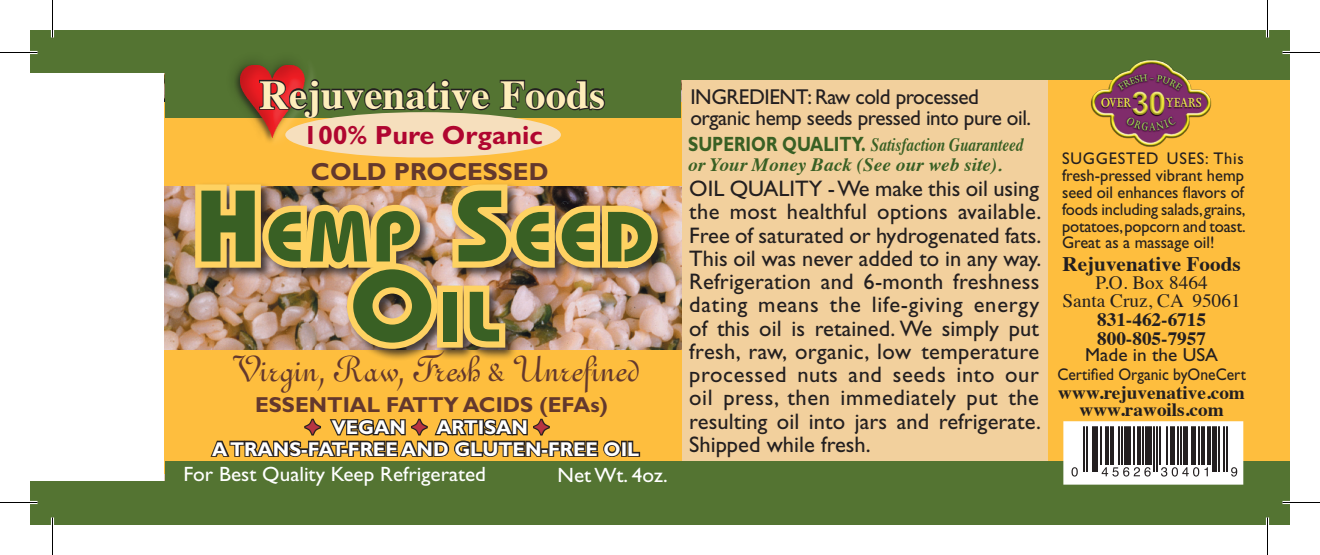
<style>
.page{position:relative;width:1320px;height:555px;background:#fff}
.page>*{position:absolute;margin:0;border:0;box-sizing:border-box;transform-origin:0 0}
.t1{font:700 70.75px/80px "Bauhaus";letter-spacing:.07em;color:#396024;text-align:center;scale:1.08 1}
.t2{font:700 41px "Times";color:#feedbb}
.t3{font:40.25px "Gando BT";color:#63382d}
.t4{font:700 26.25px "Gill Sans";color:#b00630}
.t5{font:700 24.75px "Gill Sans";color:#63382d}
.t6{font:22.5px/23.2px "Gill Sans";letter-spacing:.005em;color:#231f20;text-align:justify}
.t7{font:700 21.75px "Gill Sans";color:#63382d}
.t8{font:21.5px/20.8px "Gill Sans";letter-spacing:-.02em;color:#231f20}
.t9{font:20.75px "Gill Sans";color:#fff}
.t10{font:700 20.75px "Times";color:#231f20}
.t11{font:700 20px "Gill Sans";color:#fff}
.t12{font:italic 700 18.75px/20.8px "Times";color:#396024;scale:.81 1}
.t13{font:700 18.75px/18.8px "Times";color:#231f20}
.t14{font:18.75px/17.8px "Times";color:#231f20;text-align:center}
.t15{font:18.75px "Gill Sans";color:#231f20}
.t16{font:17px/17px "Gill Sans";letter-spacing:-.01em;color:#231f20;text-align:justify}
.t17{font:17px "Gill Sans";letter-spacing:-.01em;color:#231f20;scale:.92 1}
.s1{font-size:101.25px}
.s2{font-family:"Gill Sans";font-style:normal;font-size:20.75px}
</style>
<div class="page">
<div style="left:668px;top:64px;width:396px;height:414px;background:#f2d09d"></div>
<img style="left:164px;top:72px;width:517px;height:409px">
<div style="left:164px;top:351px;width:517px;height:123px;background:#febe3e"></div>
<div style="left:164px;top:102px;width:517px;height:84px;background:#febe3e"></div>
<div style="left:1048px;top:77px;width:242px;height:395px;background:#febe3e"></div>
<div style="left:166px;top:462px;width:1124px;height:63px;background:#547432"></div>
<div style="left:622px;top:30px;width:668px;height:49px;background:#547432"></div>
<div style="left:165px;top:30px;width:516px;height:88px;background:#547432"></div>
<div style="left:285px;top:112px;width:276px;height:45px;background:#f6dfbd;border-radius:50%"></div>
<img style="left:1084px;top:60px;width:132px;height:87px">
<div style="left:258px;top:54px;width:61px;height:97px;background:#fff;opacity:.11"></div>
<div style="left:226px;top:51px;width:81px;height:94px;background:#231f20;opacity:.9"></div>
<svg style="left:258px;top:78px;width:234px;height:53px"></svg>
<svg style="left:499px;top:79px;width:106px;height:32px"></svg>
<div style="left:194px;top:182px;width:476px;height:179px;background:#231f20;opacity:.81"></div>
<img style="left:189px;top:182px;width:475px;height:173px">
<div style="left:30px;top:30px;width:147px;height:42px;background:#547432"></div>
<div style="left:30px;top:481px;width:147px;height:44px;background:#547432"></div>
<div style="left:1066px;top:424px;width:175px;height:58px;background:#fff"></div>
<svg style="left:1072px;top:467px;width:6px;height:10px"></svg>
<hr style="left:1083px;top:424px;width:2px;height:47px;background:#231f20">
<hr style="left:1086px;top:424px;width:2px;height:47px;background:#231f20">
<hr style="left:1092px;top:424px;width:3px;height:47px;background:#231f20">
<hr style="left:1097px;top:424px;width:1px;height:47px;background:#231f20">
<hr style="left:1100px;top:424px;width:1px;height:41px;background:#231f20">
<hr style="left:1106px;top:424px;width:3px;height:41px;background:#231f20">
<hr style="left:1110px;top:424px;width:3px;height:41px;background:#231f20">
<hr style="left:1118px;top:424px;width:2px;height:41px;background:#231f20">
<hr style="left:1121px;top:424px;width:2px;height:41px;background:#231f20">
<div style="left:1124px;top:424px;width:6px;height:41px;background:#231f20"></div>
<hr style="left:1133px;top:424px;width:2px;height:41px;background:#231f20">
<hr style="left:1138px;top:424px;width:3px;height:41px;background:#231f20">
<svg style="left:1102px;top:467px;width:49px;height:10px"></svg>
<hr style="left:1142px;top:424px;width:2px;height:41px;background:#231f20">
<div style="left:1145px;top:424px;width:6px;height:41px;background:#231f20"></div>
<hr style="left:1153px;top:424px;width:2px;height:47px;background:#231f20">
<hr style="left:1156px;top:424px;width:2px;height:47px;background:#231f20">
<hr style="left:1159px;top:424px;width:2px;height:41px;background:#231f20">
<hr style="left:1167px;top:424px;width:1px;height:41px;background:#231f20">
<hr style="left:1170px;top:424px;width:4px;height:41px;background:#231f20">
<hr style="left:1177px;top:424px;width:2px;height:41px;background:#231f20">
<hr style="left:1180px;top:424px;width:2px;height:41px;background:#231f20">
<div style="left:1183px;top:424px;width:5px;height:41px;background:#231f20"></div>
<svg style="left:1161px;top:467px;width:38px;height:10px"></svg>
<div style="left:1191px;top:424px;width:5px;height:41px;background:#231f20"></div>
<hr style="left:1199px;top:424px;width:1px;height:41px;background:#231f20">
<svg style="left:1205px;top:467px;width:3px;height:9px"></svg>
<hr style="left:1202px;top:424px;width:3px;height:41px;background:#231f20">
<hr style="left:1208px;top:424px;width:3px;height:41px;background:#231f20">
<div style="left:1212px;top:424px;width:5px;height:47px;background:#231f20"></div>
<hr style="left:1218px;top:424px;width:2px;height:47px;background:#231f20">
<hr style="left:1223px;top:424px;width:2px;height:47px;background:#231f20">
<hr style="left:1226px;top:424px;width:2px;height:47px;background:#231f20">
<svg style="left:1231px;top:467px;width:6px;height:10px"></svg>
<div style="left:1063px;top:421px;width:180px;height:64px;border:5px solid #fff"></div>
<hr style="left:0;top:51px;width:38px;height:3px;background:#fff">
<hr style="left:1282px;top:51px;width:38px;height:3px;background:#fff">
<hr style="left:0;top:501px;width:38px;height:3px;background:#fff">
<hr style="left:1282px;top:501px;width:38px;height:3px;background:#fff">
<hr style="left:51px;top:0;width:3px;height:38px;background:#fff">
<hr style="left:51px;top:518px;width:3px;height:37px;background:#fff">
<hr style="left:1266px;top:0;width:3px;height:38px;background:#fff">
<hr style="left:1266px;top:518px;width:3px;height:37px;background:#fff">
<hr style="left:0;top:52px;width:38px;height:1px;background:#000">
<hr style="left:1282px;top:52px;width:38px;height:1px;background:#000">
<hr style="left:0;top:502px;width:38px;height:1px;background:#000">
<hr style="left:1282px;top:502px;width:38px;height:1px;background:#000">
<hr style="left:52px;top:0;width:1px;height:38px;background:#000">
<hr style="left:52px;top:518px;width:1px;height:37px;background:#000">
<hr style="left:1267px;top:0;width:1px;height:38px;background:#000">
<hr style="left:1267px;top:518px;width:1px;height:37px;background:#000">
<svg style="left:210px;top:418px;width:431px;height:39px"></svg>
<h2 class="t2" style="left:259px;top:56px;width:347px">Rejuvenative Foods</h2>
<p class="t4" style="left:303px;top:120px;width:241px">100% PURE ORGANIC</p>
<p class="t5" style="left:311px;top:157px;width:236px">COLD PROCESSED</p>
<h1 class="t1" style="left:195px;top:195px;width:428px"><span class="s1">H</span>EMP <span class="s1">S</span>EED<br><span class="s1">O</span>IL</h1>
<h3 class="t3" style="left:230px;top:345px;width:411px">Virgin, Raw, Fresh &amp; Unrefined</h3>
<p class="t7" style="left:255px;top:392px;width:87px">ESSENTIAL</p>
<p class="t7" style="left:386px;top:392px;width:29px">FATTY</p>
<p class="t7" style="left:463px;top:392px;width:147px">ACI DS (EFAS)</p>
<p class="t11" style="left:332px;top:415px;width:76px">VEGAN</p>
<p class="t11" style="left:436px;top:415px;width:13px">ARTI</p>
<p class="t11" style="left:484px;top:415px;width:45px">SAN</p>
<p class="t11" style="left:212px;top:437px;width:33px">ATRA</p>
<p class="t11" style="left:273px;top:437px;width:100px">NS-FAT-FREE</p>
<p class="t11" style="left:401px;top:437px;width:83px">AND GLUTE</p>
<p class="t11" style="left:525px;top:437px;width:48px">N-FREE</p>
<p class="t11" style="left:604px;top:437px;width:13px">OIL</p>
<p class="t9" style="left:184px;top:463px;width:304px">For Best Quality Keep Refrigerated</p>
<p class="t9" style="left:558px;top:463px;width:112px">Net Wt. 4oz.</p>
<p class="t8" style="left:690px;top:87px;width:342px">Ingredient: Raw cold processed organic hemp seeds pressed into pure oil.</p>
<p class="t12" style="left:688px;top:132px;width:416px"><span class="s2">SUPERIOR QUALITY.</span> Satisfaction Guaranteed or Your Money Back (See our web site).</p>
<p class="t6" style="left:689px;top:177px;width:354px">OIL QUALITY - We make this oil using the most healthful options available.<br>Free of saturated or hydrogenated fats.<br>This oil was never added to in any way.<br>Refrigeration and 6-month freshness dating means the life-giving energy of this oil is retained. We simply put fresh, raw, organic, low temperature processed nuts and seeds into our oil press, then immediately put the resulting oil into jars and refrigerate.<br>Shipped while fresh.</p>
<p class="t16" style="left:1062px;top:150px;width:185px">Suggested Uses: This fresh-pressed vibrant hemp seed oil enhances flavors of foods including salads, grains, potatoes, popcorn and toast.<br>Great as a massage oil!</p>
<p class="t10" style="left:1063px;top:244px;width:180px">Rejuvenative Foods</p>
<p class="t14" style="left:1063px;top:272px;width:180px">P.O. Box 8464<br>Santa Cruz, CA 95061</p>
<p class="t13" style="left:1097px;top:308px;width:111px">831-462-6715<br>800-805-7957</p>
<p class="t15" style="left:1085px;top:344px;width:134px">Made in the USA</p>
<p class="t17" style="left:1057px;top:365px;width:207px">Certified Organic byOneCert</p>
<p class="t13" style="left:1058px;top:382px;width:188px;line-height:17px;text-align:center">www.rejuvenative.com www.rawoils.com</p>
</div>
